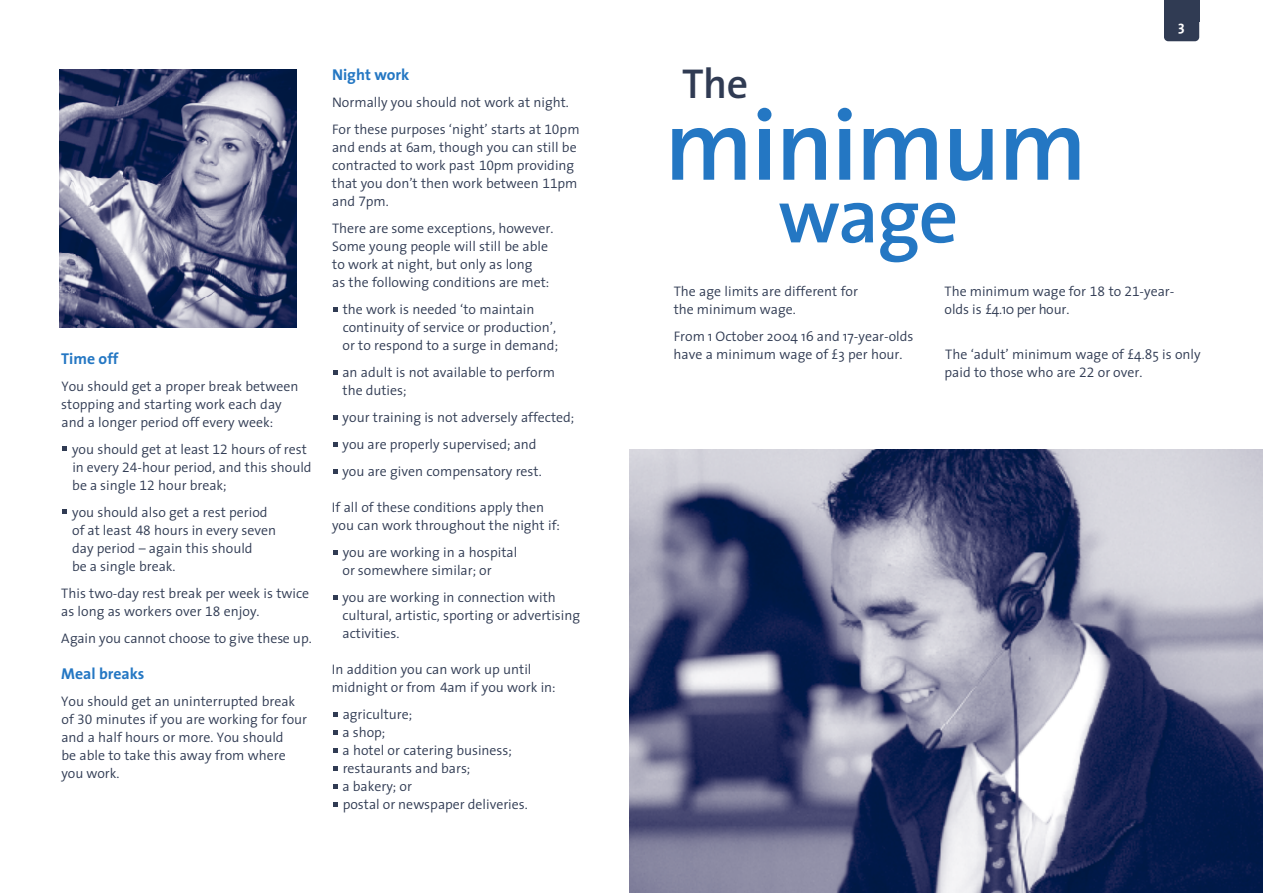
<style>
.page{position:relative;width:1263px;height:893px;background:#fff}
.page>*{position:absolute;margin:0;border:0;box-sizing:border-box;transform-origin:0 0}
.t1{font:600 102px "The Sans";letter-spacing:-.025em;color:#2477c3}
.t2{font:600 78px "The Sans";color:#2477c3}
.t3{font:600 42px "The Sans";color:#303b53}
.t4{font:700 15.75px "The Sans";color:#2477c3}
.t5{font:700 14.25px "The Sans";color:#fff}
.t6{font:300 13.8px/18px "The Sans";color:#303b53}
.s1{font-family:"The Sans Semi Light Expert";font-weight:400}
</style>
<div class="page">
<svg style="left:1164px;top:21px;width:35px;height:20px"></svg>
<div style="left:1164px;top:0;width:35px;height:21px;background:#303b53"></div>
<svg style="left:333px;top:802px;width:5px;height:4px"></svg>
<svg style="left:333px;top:784px;width:5px;height:4px"></svg>
<svg style="left:333px;top:766px;width:5px;height:4px"></svg>
<svg style="left:333px;top:748px;width:5px;height:4px"></svg>
<svg style="left:333px;top:730px;width:5px;height:4px"></svg>
<svg style="left:333px;top:712px;width:5px;height:4px"></svg>
<svg style="left:333px;top:595px;width:5px;height:4px"></svg>
<svg style="left:333px;top:550px;width:5px;height:4px"></svg>
<svg style="left:333px;top:469px;width:5px;height:4px"></svg>
<svg style="left:333px;top:442px;width:5px;height:4px"></svg>
<svg style="left:333px;top:415px;width:5px;height:4px"></svg>
<svg style="left:333px;top:370px;width:5px;height:4px"></svg>
<svg style="left:333px;top:307px;width:5px;height:4px"></svg>
<svg style="left:63px;top:510px;width:4px;height:4px"></svg>
<svg style="left:63px;top:447px;width:4px;height:4px"></svg>
<img style="left:60px;top:69px;width:237px;height:258px">
<img style="left:630px;top:450px;width:633px;height:442px">
<p class="t4" style="left:61px;top:351px;width:59px">Time off</p>
<p class="t6" style="left:61px;top:378px;width:239px">You should get a proper break between stopping and starting work each day and a longer period off every week:</p>
<p class="t6" style="left:72px;top:441px;width:241px">you should get at least <span class="s1">12</span> hours of rest in every <span class="s1">24</span>-hour period, and this should be a single <span class="s1">12</span> hour break;</p>
<p class="t6" style="left:72px;top:504px;width:205px">you should also get a rest period of at least <span class="s1">48</span> hours in every seven day period – again this should<br>be a single break.</p>
<p class="t6" style="left:61px;top:585px;width:249px">This two-day rest break per week is twice as long as workers over <span class="s1">18</span> enjoy.</p>
<p class="t6" style="left:61px;top:630px;width:252px">Again you cannot choose to give these up.</p>
<p class="t4" style="left:61px;top:666px;width:85px">Meal breaks</p>
<p class="t6" style="left:61px;top:693px;width:247px">You should get an uninterrupted break of <span class="s1">30</span> minutes if you are working for four and a half hours or more. You should<br>be able to take this away from where you work.</p>
<p class="t4" style="left:332px;top:68px;width:79px">Night work</p>
<p class="t6" style="left:332px;top:90px;width:249px;line-height:27px">Normally you should not work at night.<br>For these purposes ‘night’ starts at <span class="s1">10</span>pm</p>
<p class="t6" style="left:332px;top:139px;width:247px">and ends at <span class="s1">6</span>am, though you can still be contracted to work past <span class="s1">10</span>pm providing that you don’t then work between <span class="s1">11</span>pm and <span class="s1">7</span>pm.</p>
<p class="t6" style="left:332px;top:220px;width:223px">There are some exceptions, however.<br>Some young people will still be able to work at night, but only as long<br>as the following conditions are met:</p>
<p class="t6" style="left:342px;top:301px;width:217px">the work is needed ‘to maintain continuity of service or production’, or to respond to a surge in demand;</p>
<p class="t6" style="left:342px;top:364px;width:214px">an adult is not available to perform the duties;</p>
<p class="t6" style="left:342px;top:405px;width:234px;line-height:27px">your training is not adversely affected; you are properly supervised; and<br>you are given compensatory rest.</p>
<p class="t6" style="left:332px;top:499px;width:230px">If all of these conditions apply then you can work throughout the night if:</p>
<p class="t6" style="left:343px;top:544px;width:176px">you are working in a hospital or somewhere similar; or</p>
<p class="t6" style="left:342px;top:589px;width:239px">you are working in connection with cultural, artistic, sporting or advertising activities.</p>
<p class="t6" style="left:332px;top:661px;width:225px">In addition you can work up until midnight or from <span class="s1">4</span>am if you work in:</p>
<p class="t6" style="left:343px;top:706px;width:187px">agriculture;<br>a shop;<br>a hotel or catering business; restaurants and bars;<br>a bakery; or<br>postal or newspaper deliveries.</p>
<h3 class="t3" style="left:682px;top:66px;width:68px">T h e</h3>
<h1 class="t1" style="left:664px;top:103px;width:424px">minimum</h1>
<h2 class="t2" style="left:778px;top:184px;width:182px">w a g e</h2>
<p class="t5" style="left:1178px;top:20px;width:8px">3</p>
<p class="t6" style="left:674px;top:283px;width:186px">The age limits are different for the minimum wage.</p>
<p class="t6" style="left:674px;top:327px;width:241px">From 1 October 2004 16 and 17-year-olds have a minimum wage of £3 per hour.</p>
<p class="t6" style="left:945px;top:283px;width:231px">The minimum wage for <span class="s1">18</span> to <span class="s1">21</span>-year&shy;olds is £4.10 per hour.</p>
<p class="t6" style="left:944px;top:346px;width:258px">The ‘adult’ minimum wage of £4.85 is only paid to those who are <span class="s1">22</span> or over.</p>
</div>
